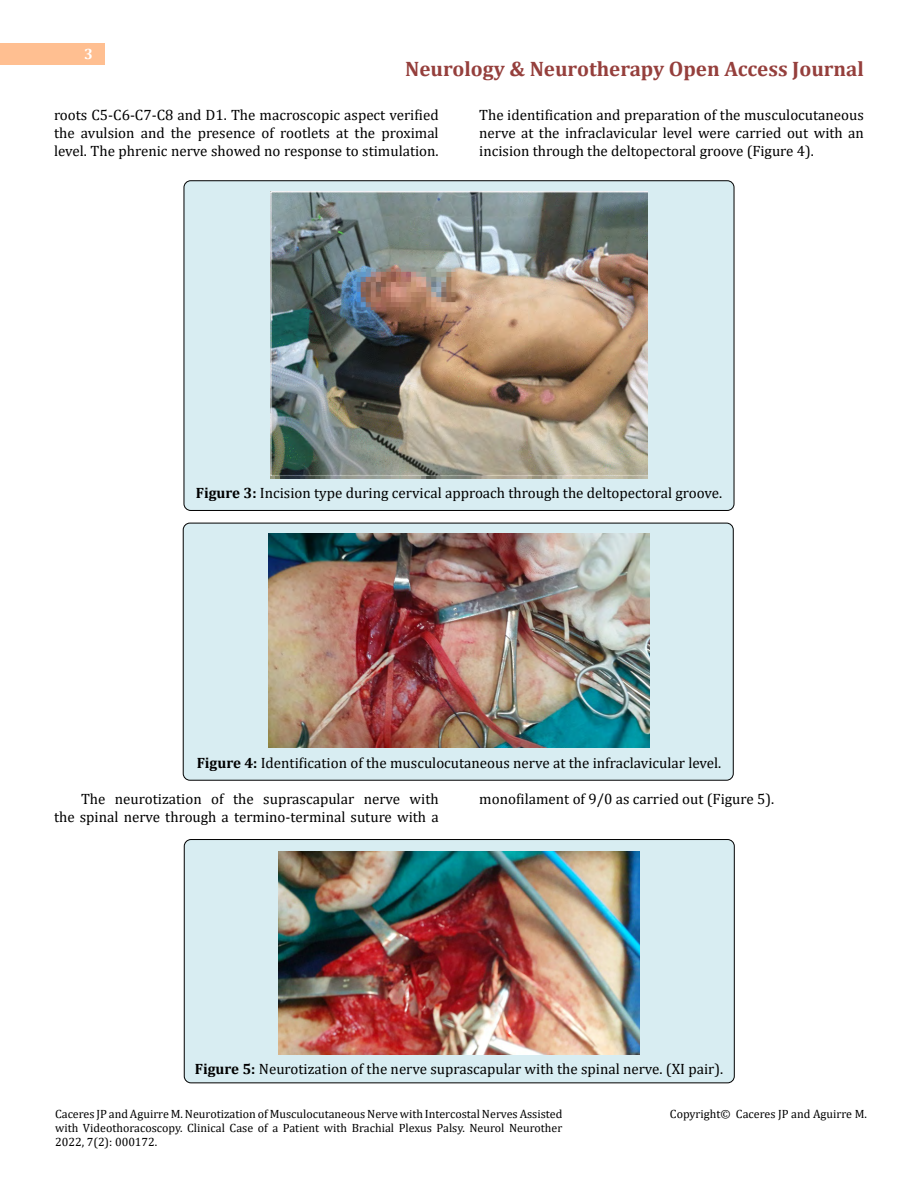
<style>
.page{position:relative;width:918px;height:1188px;background:#fff}
.page>*{position:absolute;margin:0;border:0;box-sizing:border-box;transform-origin:0 0}
.t1{font:700 21px "Cambria";color:#953f3c}
.t2{font:15px/18px "Cambria";color:#000;text-align:justify}
.t3{font:700 15px "Cambria";color:#fff}
.t4{font:12px/14.4px "Cambria";color:#000;text-align:justify}
.s1{font-weight:700}
</style>
<div class="page">
<div style="left:0;top:43px;width:105px;height:21px;background:#ffbf91"></div>
<div style="left:184px;top:840px;width:550px;height:243px;background:#d8edf2;border-radius:7px"></div>
<div style="left:184px;top:839px;width:551px;height:244px;border:1px solid #000;border-radius:7px"></div>
<div style="left:183px;top:523px;width:550px;height:257px;background:#d8edf2;border-radius:7px"></div>
<div style="left:183px;top:523px;width:551px;height:258px;border:1px solid #000;border-radius:7px"></div>
<div style="left:184px;top:181px;width:550px;height:329px;background:#d8edf2;border-radius:7px"></div>
<img style="left:271px;top:192px;width:376px;height:286px">
<img style="left:269px;top:534px;width:380px;height:214px">
<img style="left:279px;top:852px;width:360px;height:202px">
<p class="t3" style="left:84px;top:44px;width:10px">3</p>
<h1 class="t1" style="left:405px;top:54px;width:460px">Neurology &amp; Neurotherapy Open Access Journal</h1>
<p class="t2" style="left:54px;top:105px;width:386px">roots C5-C6-C7-C8 and D1. The macroscopic aspect verified the avulsion and the presence of rootlets at the proximal level. The phrenic nerve showed no response to stimulation.</p>
<p class="t2" style="left:479px;top:105px;width:386px">The identification and preparation of the musculocutaneous nerve at the infraclavicular level were carried out with an incision through the deltopectoral groove (Figure 4).</p>
<p class="t2" style="left:196px;top:483px;width:528px"><span class="s1">Figure 3:</span> Incision type during cervical approach through the deltopectoral groove.</p>
<p class="t2" style="left:197px;top:753px;width:526px"><span class="s1">Figure 4:</span> Identification of the musculocutaneous nerve at the infraclavicular level.</p>
<p class="t2" style="left:54px;top:789px;width:386px;text-align:right">The neurotization of the suprascapular nerve with<br>the spinal nerve through a termino-terminal suture with a</p>
<p class="t2" style="left:479px;top:789px;width:297px">monofilament of 9/0 as carried out (Figure 5).</p>
<p class="t2" style="left:195px;top:1059px;width:530px"><span class="s1">Figure 5:</span> Neurotization of the nerve suprascapular with the spinal nerve. (XI pair).</p>
<p class="t4" style="left:55px;top:1106px;width:509px">Caceres JP and Aguirre M. Neurotization of Musculocutaneous Nerve with Intercostal Nerves Assisted with Videothoracoscopy. Clinical Case of a Patient with Brachial Plexus Palsy. Neurol Neurother 2022, 7(2): 000172.</p>
<p class="t4" style="left:670px;top:1106px;width:199px">Copyright© Caceres JP and Aguirre M.</p>
</div>
